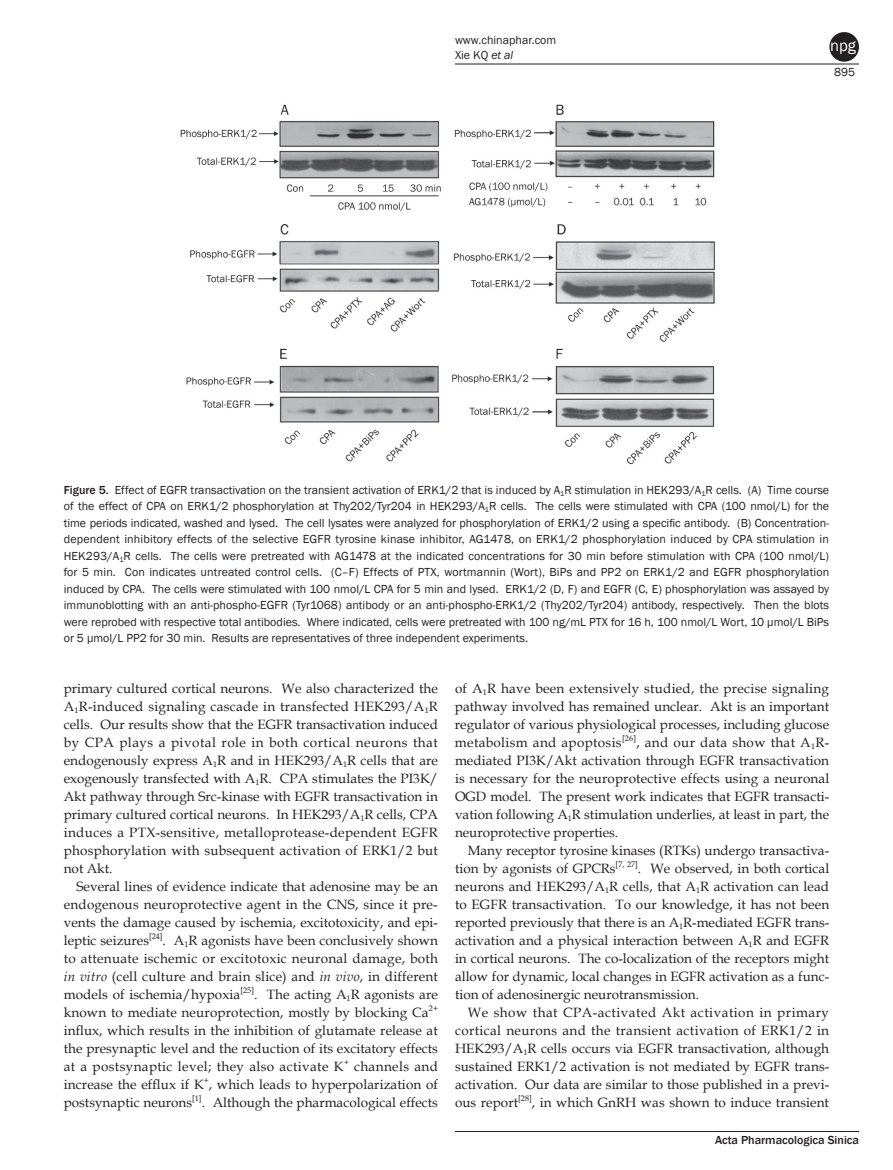
<style>
.page{position:relative;width:893px;height:1170px;background:#fff}
.page>*{position:absolute;margin:0;border:0;box-sizing:border-box;transform-origin:0 0}
.t1{font:16.5px "Franklin Gothic Book 2";color:#fff}
.t2{font:13.5px/18px "Book Antiqua";color:#231f20;text-align:justify}
.t3{font:13.5px "Book Antiqua 2";letter-spacing:.005em;color:#231f20}
.t4{font:12px/16.5px "Franklin Gothic Book 2";color:#231f20}
.t5{font:12px/16.5px "Franklin Gothic";color:#231f20}
.t6{font:500 12px "Franklin Gothic";color:#231f20}
.s1{font-family:"Franklin Gothic";font-style:italic}
.s2{font-family:"Franklin Gothic";font-weight:500}
.s3{font-style:italic}
.s4{font-family:"Book Antiqua 2"}
</style>
<div class="page">
<hr style="left:455px;top:64px;width:404px;height:1px;background:#231f20">
<hr style="left:455px;top:1131px;width:404px;height:1px;background:#231f20">
<div style="left:829px;top:32px;width:30px;height:30px;background:#231f20;border-radius:50%"></div>
<img style="left:180px;top:104px;width:535px;height:361px">
<p class="t4" style="left:455px;top:32px;width:103px;line-height:15px">www.chinaphar.com<br>Xie KQ <span class="s1">et al</span></p>
<p class="t1" style="left:830px;top:35px;width:27px">npg</p>
<p class="t4" style="left:834px;top:64px;width:23px">895</p>
<p class="t4" style="left:64px;top:481px;width:767px"><span class="s2">Figure 5.</span> Effect of EGFR transactivation on the transient activation of ERK1/2 that is induced by A<sub>1</sub>R stimulation in HEK293/A<sub>1</sub>R cells. (A) Time course of the effect of CPA on ERK1/2 phosphorylation at Thy202/Tyr204 in HEK293/A<sub>1</sub>R cells. The cells were stimulated with CPA (100 nmol/L) for the</p>
<p class="t5" style="left:64px;top:514px;width:767px">time periods indicated, washed and lysed. The cell lysates were analyzed for phosphorylation of ERK1/2 using a specific antibody. (B) Concentration-</p>
<p class="t4" style="left:64px;top:531px;width:767px;text-align:justify">dependent inhibitory effects of the selective EGFR tyrosine kinase inhibitor, AG1478, on ERK1/2 phosphorylation induced by CPA stimulation in HEK293/A<sub>1</sub>R cells. The cells were pretreated with AG1478 at the indicated concentrations for 30 min before stimulation with CPA (100 nmol/L) for 5 min. Con indicates untreated control cells. (C–F) Effects of PTX, wortmannin (Wort), BiPs and PP2 on ERK1/2 and EGFR phosphorylation induced by CPA. The cells were stimulated with 100 nmol/L CPA for 5 min and lysed. ERK1/2 (D, F) and EGFR (C, E) phosphorylation was assayed by immunoblotting with an anti-phospho-EGFR (Tyr1068) antibody or an anti-phospho-ERK1/2 (Thy202/Tyr204) antibody, respectively. Then the blots</p>
<p class="t5" style="left:64px;top:613px;width:767px">were reprobed with respective total antibodies. Where indicated, cells were pretreated with 100 ng/mL PTX for 16 h, 100 nmol/L Wort, 10 μmol/L BiPs or 5 μmol/L PP2 for 30 min. Results are representatives of three independent experiments.</p>
<p class="t2" style="left:64px;top:679px;width:376px">primary cultured cortical neurons. We also characterized the A<sub>1</sub>R-induced signaling cascade in transfected HEK293/A<sub>1</sub>R cells. Our results show that the EGFR transactivation induced by CPA plays a pivotal role in both cortical neurons that endogenously express A<sub>1</sub>R and in HEK293/A<sub>1</sub>R cells that are exogenously transfected with A<sub>1</sub>R. CPA stimulates the PI3K/ Akt pathway through Src-kinase with EGFR transactivation in primary cultured cortical neurons. In HEK293/A<sub>1</sub>R cells, CPA induces a PTX-sensitive, metalloprotease-dependent EGFR phosphorylation with subsequent activation of ERK1/2 but not Akt.</p>
<p class="t2" style="left:64px;top:877px;width:376px;text-indent:13px">Several lines of evidence indicate that adenosine may be an endogenous neuroprotective agent in the CNS, since it pre&shy;vents the damage caused by ischemia, excitotoxicity, and epi&shy;leptic seizures<sup>[24]</sup>. A<sub>1</sub>R agonists have been conclusively shown to attenuate ischemic or excitotoxic neuronal damage, both <span class="s3">in vitro</span> (cell culture and brain slice) and <span class="s3">in vivo</span>, in different models of ischemia/hypoxia<sup>[25]</sup>. The acting A<sub>1</sub>R agonists are known to mediate neuroprotection, mostly by blocking Ca<sup>2+</sup></p>
<p class="t3" style="left:64px;top:1020px;width:375px">influx, which results in the inhibition of glutamate release at</p>
<p class="t2" style="left:64px;top:1039px;width:376px">the presynaptic level and the reduction of its excitatory effects at a postsynaptic level; they also activate K<sup>+</sup> channels and <span class="s4">increase the efflux if K</span><sup>+</sup>, which leads to hyperpolarization of postsynaptic neurons<sup>[1]</sup>. Although the pharmacological effects</p>
<p class="t2" style="left:455px;top:679px;width:376px">of A<sub>1</sub>R have been extensively studied, the precise signaling pathway involved has remained unclear. Akt is an important regulator of various physiological processes, including glucose metabolism and apoptosis<sup>[26]</sup>, and our data show that A<sub>1</sub>R&shy;mediated PI3K/Akt activation through EGFR transactivation is necessary for the neuroprotective effects using a neuronal OGD model. The present work indicates that EGFR transacti&shy;vation following A<sub>1</sub>R stimulation underlies, at least in part, the neuroprotective properties.</p>
<p class="t2" style="left:455px;top:841px;width:376px;text-indent:13px">Many receptor tyrosine kinases (RTKs) undergo transactiva&shy;tion by agonists of GPCRs<sup>[7,</sup> <sup>27]</sup>. We observed, in both cortical neurons and HEK293/A<sub>1</sub>R cells, that A<sub>1</sub>R activation can lead to EGFR transactivation. To our knowledge, it has not been reported previously that there is an A<sub>1</sub>R-mediated EGFR trans&shy;activation and a physical interaction between A<sub>1</sub>R and EGFR in cortical neurons. The co-localization of the receptors might allow for dynamic, local changes in EGFR activation as a func&shy;tion of adenosinergic neurotransmission.</p>
<p class="t2" style="left:455px;top:1003px;width:376px;text-indent:13px">We show that CPA-activated Akt activation in primary cortical neurons and the transient activation of ERK1/2 in HEK293/A<sub>1</sub>R cells occurs via EGFR transactivation, although sustained ERK1/2 activation is not mediated by EGFR trans&shy;activation. Our data are similar to those published in a previ&shy;ous report<sup>[28]</sup>, in which GnRH was shown to induce transient</p>
<p class="t6" style="left:715px;top:1132px;width:145px">Acta Pharmacologica Sinica</p>
</div>
